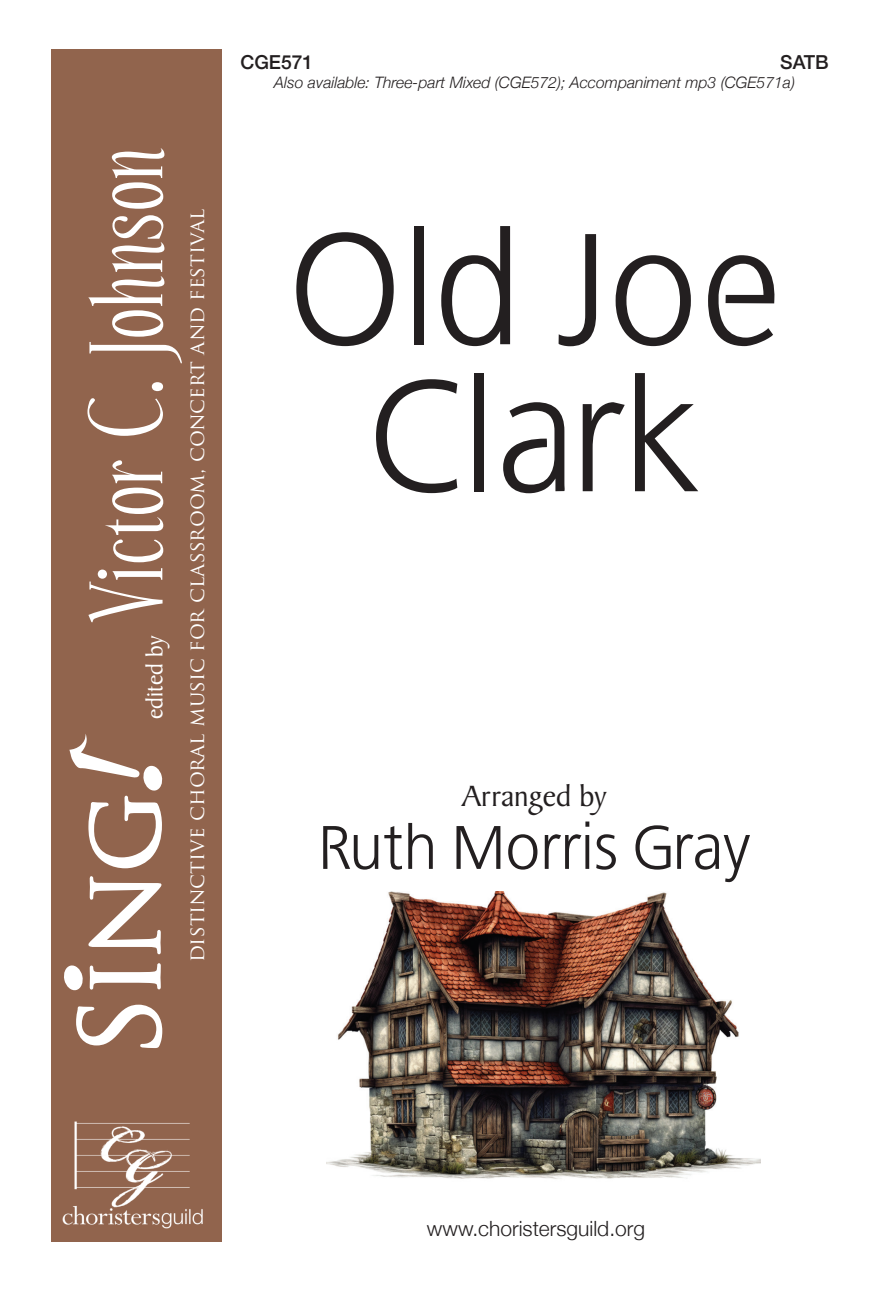
<style>
.page{position:relative;width:882px;height:1292px;background:#fff}
.page>*{position:absolute;margin:0;border:0;box-sizing:border-box;transform-origin:0 0}
.t1{font:157.5px/147px "Bastardus Sans";color:#231f20;text-align:center}
.t2{font:105px "Echelon";letter-spacing:.02em;color:#fff}
.t3{font:61.25px "Bastardus Sans";color:#231f20}
.t4{font:31.5px "Baker Signet BT";color:#231f20}
.t5{font:24.5px "Baker Signet BT";color:#fff}
.t6{font:21px "Trajan Pro";color:#fff}
.t7{font:300 21px "Helvetica Neue";color:#231f20}
.t8{font:500 19.25px "Helvetica Neue";color:#231f20}
.t9{font:italic 300 15.75px "Helvetica Neue";color:#231f20}
</style>
<div class="page">
<div style="left:51px;top:50px;width:171px;height:1192px;background:#91644d"></div>
<svg style="left:64px;top:965px;width:19px;height:26px"></svg>
<svg style="left:76px;top:1004px;width:86px;height:44px"></svg>
<svg style="left:90px;top:963px;width:71px;height:26px"></svg>
<svg style="left:88px;top:876px;width:73px;height:78px"></svg>
<svg style="left:69px;top:734px;width:94px;height:134px"></svg>
<img style="left:62px;top:1121px;width:141px;height:108px">
<img style="left:326px;top:891px;width:434px;height:288px">
<h2 class="t2" style="left:77px;top:618px;width:471px;rotate:-90deg">Victor C. Johnson</h2>
<h3 class="t5" style="left:138px;top:719px;width:85px;rotate:-90deg">edited by</h3>
<h3 class="t6" style="left:183px;top:962px;width:754px;rotate:-90deg">distinctive choral music for classroom, concert and festival</h3>
<p class="t8" style="left:240px;top:46px;width:74px">CGE571</p>
<p class="t8" style="left:780px;top:46px;width:50px">SATB</p>
<p class="t9" style="left:274px;top:70px;width:522px">Also available: Three-part Mixed (CGE572); Accompaniment mp3 (CGE571a)</p>
<h1 class="t1" style="left:288px;top:215px;width:495px">Old Joe<br>Clark</h1>
<h3 class="t4" style="left:462px;top:774px;width:146px">Arranged by</h3>
<h3 class="t3" style="left:318px;top:812px;width:434px">Ruth Morris Gray</h3>
<h3 class="t7" style="left:427px;top:1211px;width:220px">www.choristersguild.org</h3>
</div>
